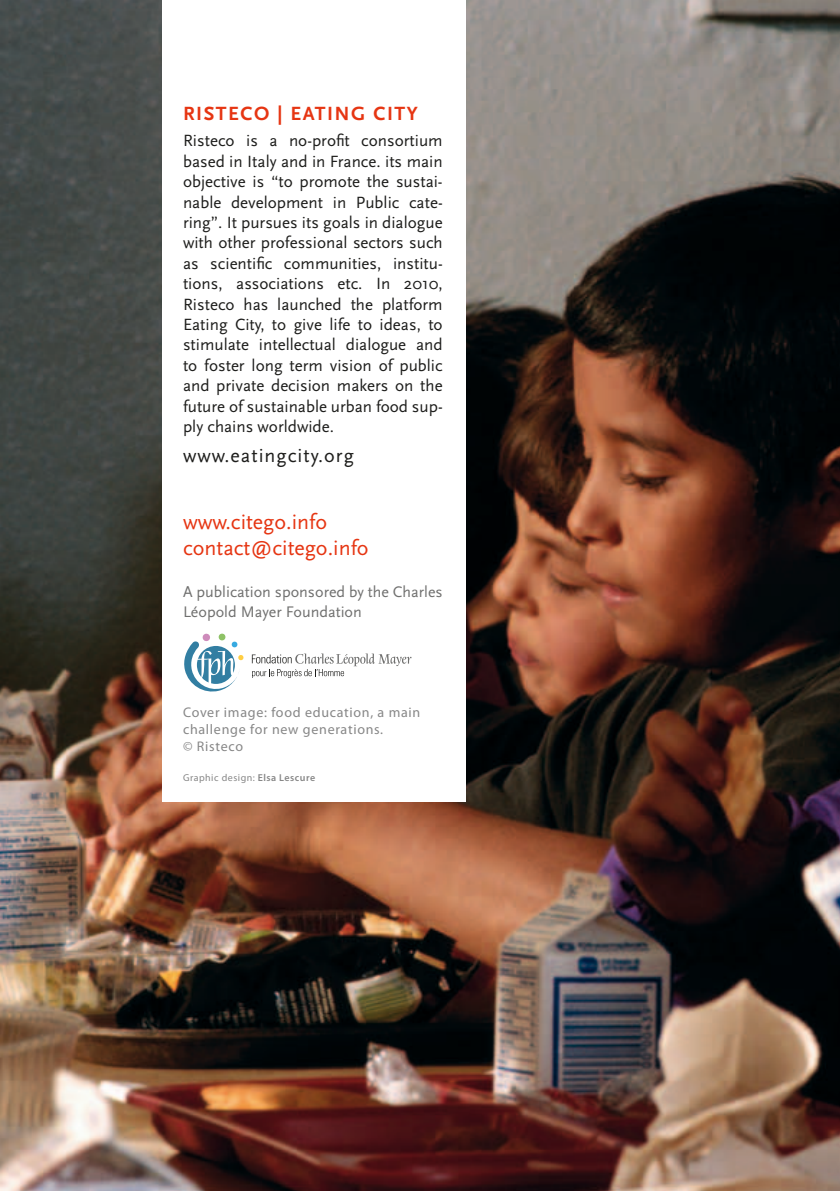
<style>
.page{position:relative;width:840px;height:1191px;background:#fff}
.page>*{position:absolute;margin:0;border:0;box-sizing:border-box;transform-origin:0 0}
.t1{font:22px/26.4px "Scala Sans";color:#e63512}
.t2{font:700 20px "Scala Sans";letter-spacing:.215em;color:#e63512}
.t3{font:20px "Scala Sans";color:#1d1d1b}
.t4{font:17px/20.4px "Scala Sans";color:#1d1d1b;text-align:justify}
.t5{font:16px/19.2px "Scala Sans";color:#70706f}
.t6{font:14px/16.8px "Myriad Pro";letter-spacing:.05em;color:#878787}
.t7{font:10px "Myriad Pro";letter-spacing:.05em;color:#878787}
.s1{font-weight:600}
</style>
<div class="page">
<img style="left:0;top:0;width:839px;height:1191px">
<div style="left:162px;top:0;width:303px;height:801px;background:#fff"></div>
<svg style="left:252px;top:653px;width:159px;height:25px"></svg>
<svg style="left:184px;top:633px;width:60px;height:59px"></svg>
<p class="t2" style="left:183px;top:103px;width:236px">RISTECO | EATING CITY</p>
<p class="t4" style="left:183px;top:131px;width:261px">Risteco is a no-profit consortium based in Italy and in France. its main objective is “to promote the sustai&shy;nable development in Public cate&shy;ring”. It pursues its goals in dialogue with other professional sectors such as scientific communities, institu&shy;tions, associations etc. I n 2010, Risteco has launched the platform Eating City, to give life to ideas, to stimulate intellectual dialogue and to foster long term vision of public and private decision makers on the future of sustainable urban food sup&shy;ply chains worldwide.</p>
<p class="t3" style="left:183px;top:444px;width:172px">www.eatingcity.org</p>
<p class="t1" style="left:183px;top:509px;width:187px">www.citego.info contact@citego.info</p>
<p class="t5" style="left:183px;top:583px;width:261px">A publication sponsored by the Charles<br>Léopold Mayer Foundation</p>
<p class="t6" style="left:183px;top:704px;width:239px">Cover image: food education, a main challenge for new generations.<br>© Risteco</p>
<p class="t7" style="left:183px;top:771px;width:134px">Graphic design: <span class="s1">Elsa Lescure</span></p>
</div>
